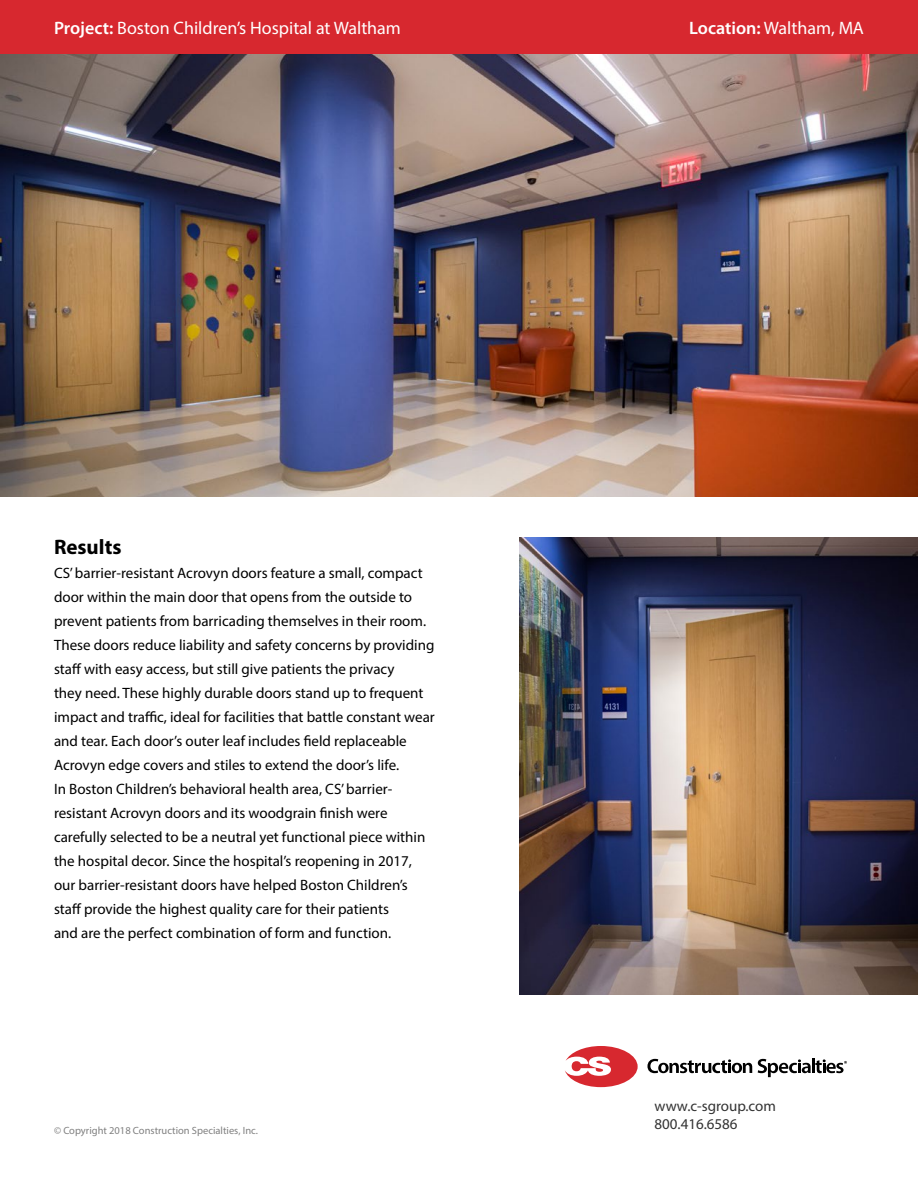
<style>
.page{position:relative;width:918px;height:1188px;background:#fff}
.page>*{position:absolute;margin:0;border:0;box-sizing:border-box;transform-origin:0 0}
.t1{font:700 21px "Myriad Pro";color:#000}
.t2{font:18px "Myriad Pro";color:#fff}
.t3{font:15px/24px "Myriad Pro";color:#000}
.t4{font:15px/18px "Myriad Pro";color:#333}
.t5{font:10.5px "Myriad Pro";color:#808080}
.s1{font-weight:600}
</style>
<div class="page">
<img style="left:0;top:54px;width:918px;height:443px">
<img style="left:519px;top:538px;width:399px;height:457px">
<div style="left:0;top:0;width:918px;height:54px;background:#d7282f"></div>
<svg style="left:565px;top:1046px;width:73px;height:41px"></svg>
<hr style="left:812px;top:1058px;width:3px;height:15px;background:#000">
<svg style="left:647px;top:1059px;width:105px;height:14px"></svg>
<svg style="left:758px;top:1059px;width:89px;height:18px"></svg>
<p class="t2" style="left:54px;top:17px;width:348px"><span class="s1">Project:</span> Boston Children’s Hospital at Waltham</p>
<p class="t2" style="left:689px;top:17px;width:176px"><span class="s1">Location:</span> Waltham, MA</p>
<h1 class="t1" style="left:54px;top:533px;width:69px">Results</h1>
<p class="t3" style="left:54px;top:560px;width:382px">CS’ barrier-resistant Acrovyn doors feature a small, compact door within the main door that opens from the outside to prevent patients from barricading themselves in their room.<br>These doors reduce liability and safety concerns by providing staff with easy access, but still give patients the privacy<br>they need. These highly durable doors stand up to frequent impact and traffic, ideal for facilities that battle constant wear and tear. Each door’s outer leaf includes field replaceable Acrovyn edge covers and stiles to extend the door’s life.<br>In Boston Children’s behavioral health area, CS’ barrier&shy;resistant Acrovyn doors and its woodgrain finish were carefully selected to be a neutral yet functional piece within the hospital decor. Since the hospital’s reopening in 2017, our barrier-resistant doors have helped Boston Children’s staff provide the highest quality care for their patients<br>and are the perfect combination of form and function.</p>
<p class="t5" style="left:54px;top:1124px;width:205px">© Copyright 2018 Construction Specialties, Inc.</p>
<p class="t4" style="left:654px;top:1097px;width:123px">www.c-sgroup.com<br>800.416.6586</p>
</div>
